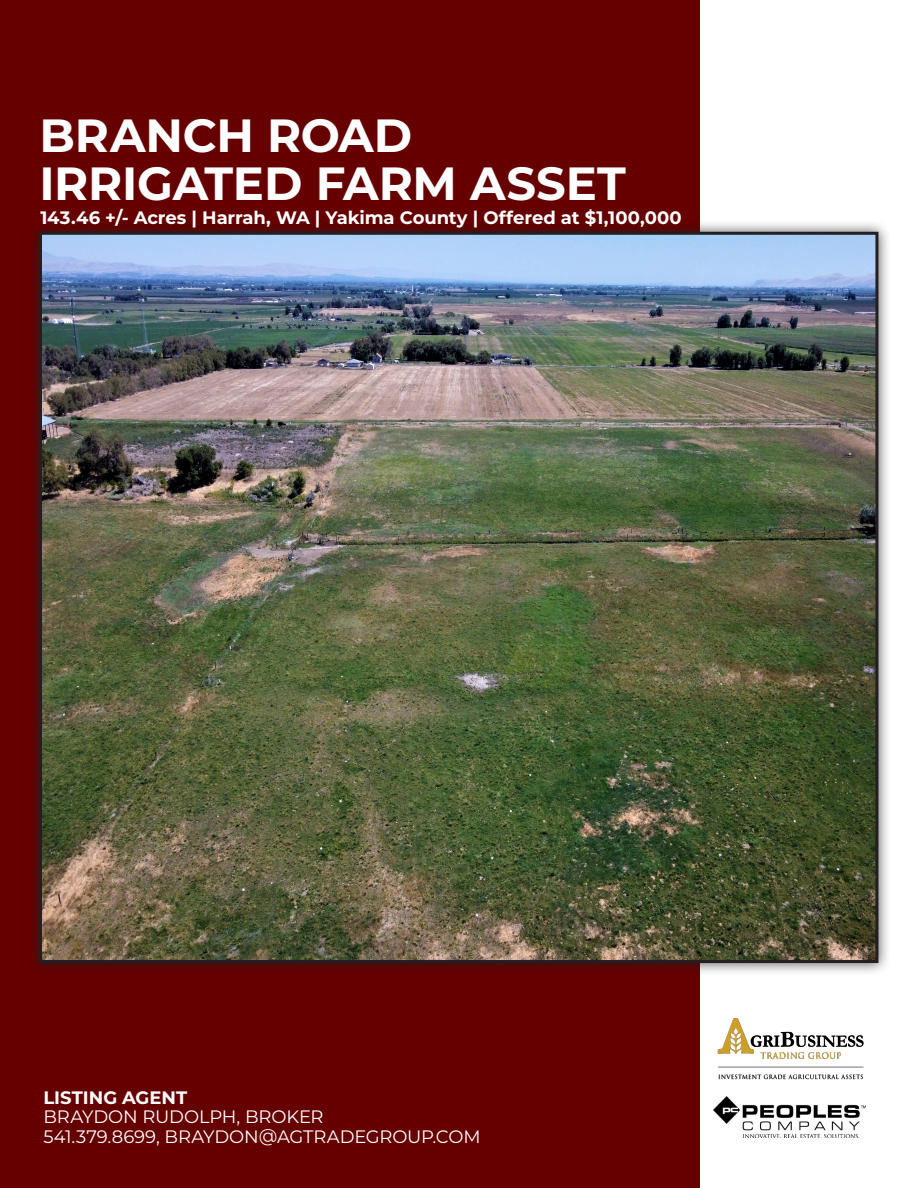
<style>
.page{position:relative;width:918px;height:1188px;background:#fff}
.page>*{position:absolute;margin:0;border:0;box-sizing:border-box;transform-origin:0 0}
.t1{font:700 46.5px "Montserrat";letter-spacing:-.005em;color:#fff}
.t2{font:700 18px "Montserrat";letter-spacing:-.005em;color:#fff}
.t3{font:18px "Montserrat";letter-spacing:-.005em;color:#fff}
</style>
<div class="page">
<div style="left:0;top:0;width:700px;height:1188px;background:#600"></div>
<div style="left:27px;top:219px;width:864px;height:757px;background:#231f20;opacity:.75"></div>
<img style="left:43px;top:236px;width:831px;height:723px">
<div style="left:39px;top:232px;width:839px;height:731px;border:3px solid #231f20"></div>
<img style="left:717px;top:1018px;width:147px;height:62px">
<img style="left:714px;top:1097px;width:152px;height:41px">
<p class="t1" style="left:39px;top:102px;width:374px">BRANCH ROAD</p>
<p class="t1" style="left:39px;top:150px;width:588px">IRRIGATED FARM ASSET</p>
<p class="t2" style="left:40px;top:204px;width:643px">143.46 +/- Acres | Harrah, WA | Yakima County | Offered at $1,100,000</p>
<p class="t2" style="left:44px;top:1084px;width:145px">LISTING AGENT</p>
<p class="t3" style="left:44px;top:1104px;width:282px">BRAYDON RUDOLPH, BROKER</p>
<p class="t3" style="left:44px;top:1124px;width:439px">541.379.8699, BRAYDON@AGTRADEGROUP.COM</p>
</div>
